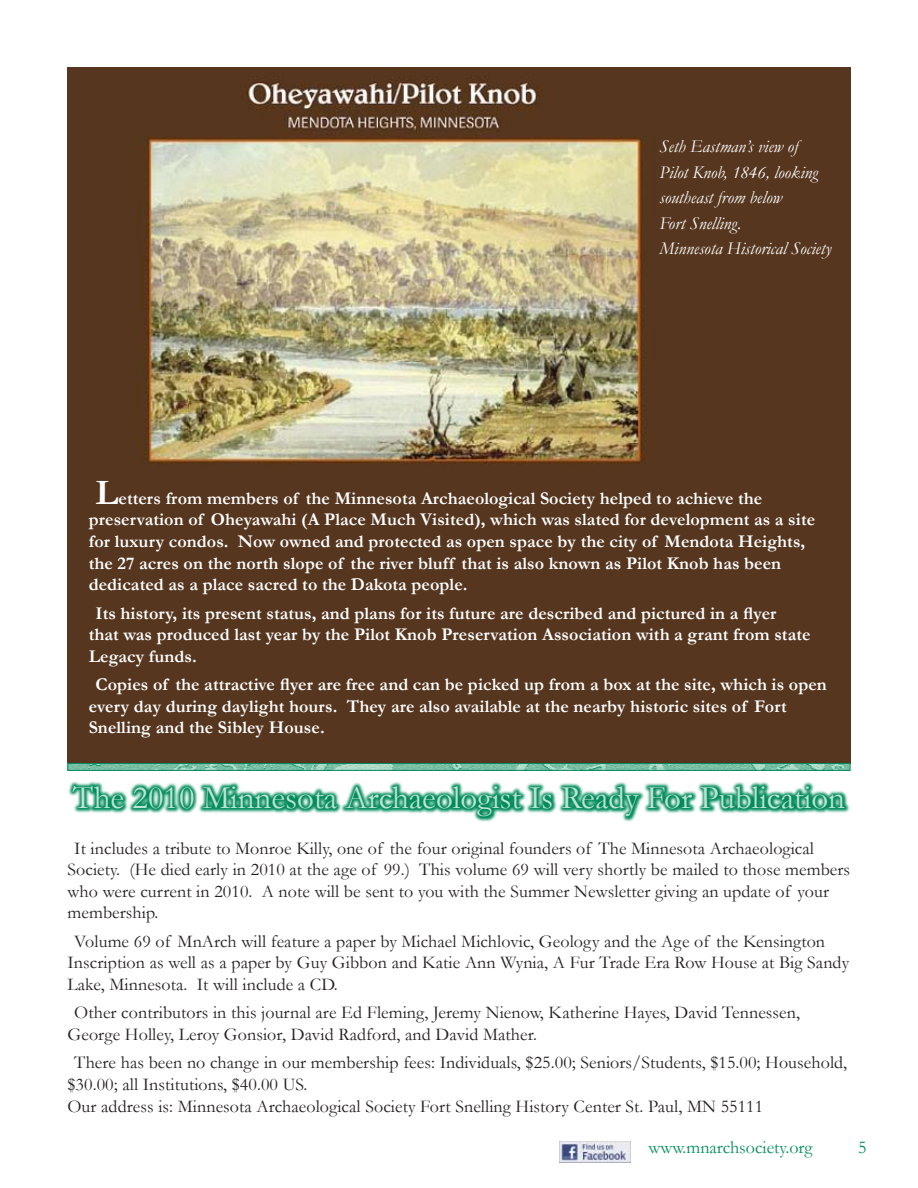
<style>
.page{position:relative;width:918px;height:1188px;background:#fff}
.page>*{position:absolute;margin:0;border:0;box-sizing:border-box;transform-origin:0 0}
.t1{font:33px "Garamond";color:#bee2d3}
.t2{font:18px/21.6px "Garamond";letter-spacing:.005em;color:#231f20}
.t3{font:700 18px/21.6px "Garamond";letter-spacing:.005em;color:#fff}
.t4{font:italic 18px/25.5px "Garamond";color:#fff}
.t5{font:18px "Garamond";color:#008c5c}
.s1{font-size:36px}
</style>
<div class="page">
<img style="left:560px;top:1142px;width:70px;height:21px">
<img style="left:68px;top:68px;width:782px;height:695px">
<svg style="left:70px;top:765px;width:778px;height:4px;background:#81c3aa"></svg>
<div style="left:68px;top:763px;width:782px;height:8px;border:1px solid #008c5c"></div>
<svg style="left:68px;top:781px;width:782px;height:41px"></svg>
<p class="t4" style="left:659px;top:134px;width:173px">Seth Eastman’s view of<br>Pilot Knob, 1846, looking southeast from below<br>Fort Snelling.<br>Minnesota Historical Society</p>
<p class="t3" style="left:89px;top:487px;width:728px;text-indent:7px"><span class="s1">L</span>etters from members of the Minnesota Archaeological Society helped to achieve the preservation of Oheyawahi (A Place Much Visited), which was slated for development as a site for luxury condos. Now owned and protected as open space by the city of Mendota Heights, the 27 acres on the north slope of the river bluff that is also known as Pilot Knob has been dedicated as a place sacred to the Dakota people.</p>
<p class="t3" style="left:89px;top:602px;width:723px;text-indent:7px">Its history, its present status, and plans for its future are described and pictured in a flyer that was produced last year by the Pilot Knob Preservation Association with a grant from state<br>Legacy funds.</p>
<p class="t3" style="left:89px;top:674px;width:740px;text-indent:7px">Copies of the attractive flyer are free and can be picked up from a box at the site, which is open every day during daylight hours. They are also available at the nearby historic sites of Fort<br>Snelling and the Sibley House.</p>
<h1 class="t1" style="left:73px;top:775px;width:774px">The 2010 Minnesota Archaeologist Is Ready For Publication</h1>
<p class="t2" style="left:68px;top:837px;width:784px;text-indent:7px">It includes a tribute to Monroe Killy, one of the four original founders of The Minnesota Archaeological Society. (He died early in 2010 at the age of 99.) This volume 69 will very shortly be mailed to those members who were current in 2010. A note will be sent to you with the Summer Newsletter giving an update of your membership.</p>
<p class="t2" style="left:68px;top:930px;width:783px;text-indent:7px">Volume 69 of MnArch will feature a paper by Michael Michlovic, Geology and the Age of the Kensington<br>Inscription as well as a paper by Guy Gibbon and Katie Ann Wynia, A Fur Trade Era Row House at Big Sandy<br>Lake, Minnesota. It will include a CD.</p>
<p class="t2" style="left:68px;top:1001px;width:734px;text-indent:7px">Other contributors in this journal are Ed Fleming, Jeremy Nienow, Katherine Hayes, David Tennessen,<br>George Holley, Leroy Gonsior, David Radford, and David Mather.</p>
<p class="t2" style="left:68px;top:1051px;width:781px;text-indent:7px">There has been no change in our membership fees: Individuals, $25.00; Seniors/Students, $15.00; Household, $30.00; all Institutions, $40.00 US.<br>Our address is: Minnesota Archaeological Society Fort Snelling History Center St. Paul, MN 55111</p>
<p class="t5" style="left:649px;top:1136px;width:166px">www.mnarchsociety.org</p>
</div>
